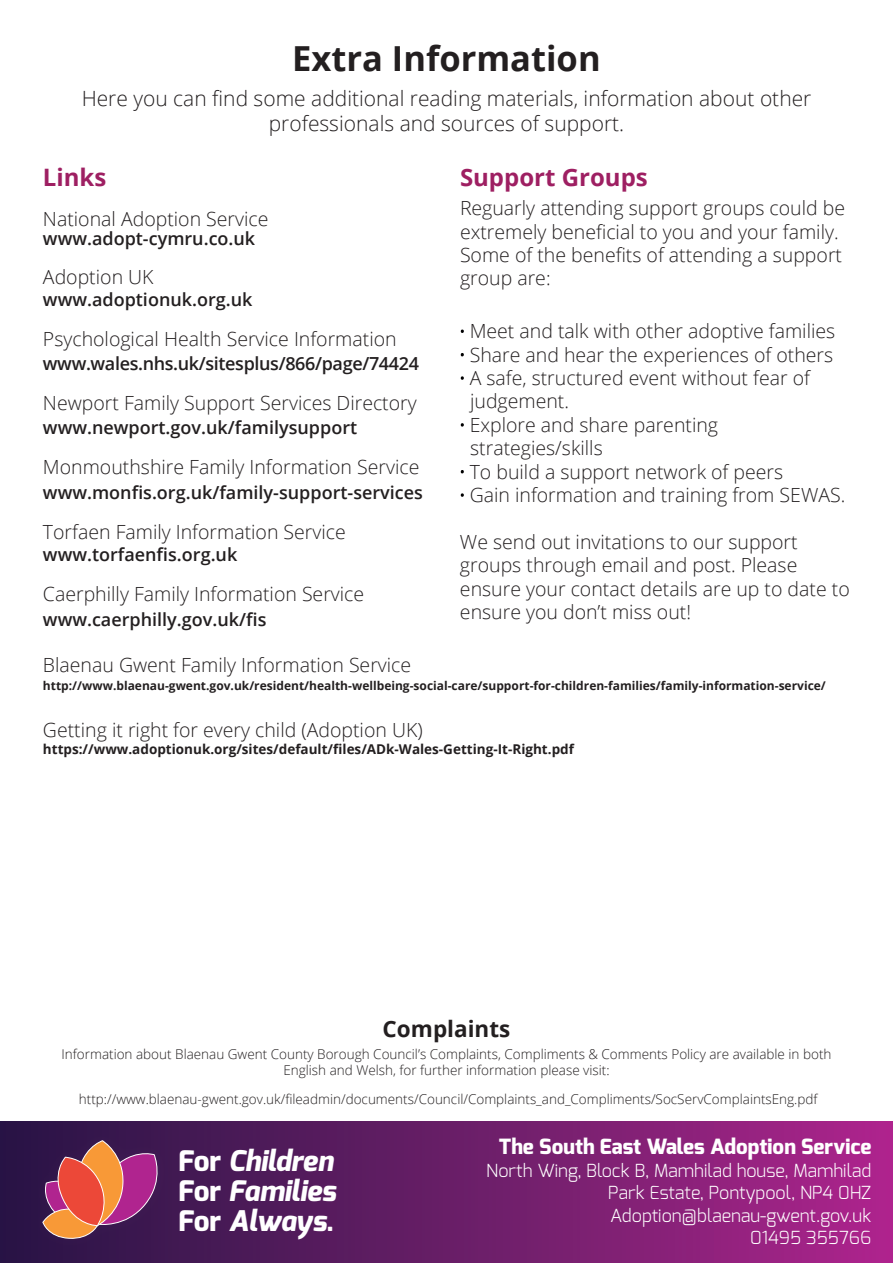
<style>
.page{position:relative;width:893px;height:1263px;background:#fff}
.page>*{position:absolute;margin:0;border:0;box-sizing:border-box;transform-origin:0 0}
.t1{font:700 34.5px "Open Sans";color:#231f20}
.t2{font:italic 800 28.5px/30px "Exo";color:#fff;text-align:justify}
.t3{font:700 24px "Open Sans";color:#9e1f62}
.t4{font:700 22.5px "Open Sans";color:#231f20}
.t5{font:300 21px/25.2px "Open Sans";color:#231f20;text-align:center}
.t6{font:800 21px "Exo";color:#fff}
.t7{font:300 19.5px/23.4px "Open Sans";color:#231f20}
.t8{font:600 18px "Open Sans";color:#231f20}
.t9{font:300 18px/22.5px "Exo";color:#fff;text-align:right}
.t10{font:600 18px "Open Sans";letter-spacing:-.02em;color:#231f20}
.t11{font:300 13.5px/16.2px "Open Sans";color:#231f20;text-align:center}
.t12{font:700 13.5px "Open Sans";color:#231f20}
.t13{font:700 12px "Open Sans";color:#231f20}
.s1{font-style:normal}
</style>
<div class="page">
<svg style="left:461px;top:376px;width:3px;height:4px"></svg>
<svg style="left:461px;top:493px;width:3px;height:4px"></svg>
<div style="left:0;top:1121px;width:893px;height:142px;background:linear-gradient(to right,#261544,#ac258c)"></div>
<img style="left:20px;top:1121px;width:160px;height:140px">
<svg style="left:40px;top:1141px;width:125px;height:98px;background:#9d475a"></svg>
<h1 class="t1" style="left:292px;top:34px;width:310px">Extra Information</h1>
<p class="t5" style="left:82px;top:85px;width:731px">Here you can find some additional reading materials, information about other professionals and sources of support.</p>
<p class="t3" style="left:43px;top:160px;width:65px">Links</p>
<p class="t7" style="left:43px;top:206px;width:227px">National Adoption Service</p>
<p class="t8" style="left:43px;top:226px;width:214px">www.adopt-cymru.co.uk</p>
<p class="t7" style="left:43px;top:265px;width:112px">Adoption UK</p>
<p class="t8" style="left:43px;top:287px;width:211px">www.adoptionuk.org.uk</p>
<p class="t7" style="left:43px;top:327px;width:355px">Psychological Health Service Information</p>
<p class="t10" style="left:43px;top:351px;width:377px">www.wales.nhs.uk/sitesplus/866/page/74424</p>
<p class="t7" style="left:43px;top:390px;width:375px">Newport Family Support Services Directory</p>
<p class="t8" style="left:43px;top:415px;width:316px">www.newport.gov.uk/familysupport</p>
<p class="t7" style="left:43px;top:455px;width:378px">Monmouthshire Family Information Service</p>
<p class="t8" style="left:43px;top:480px;width:381px">www.monfis.org.uk/family-support-services</p>
<p class="t7" style="left:43px;top:520px;width:304px">Torfaen Family Information Service</p>
<p class="t8" style="left:43px;top:542px;width:196px">www.torfaenfis.org.uk</p>
<p class="t7" style="left:43px;top:582px;width:323px">Caerphilly Family Information Service</p>
<p class="t8" style="left:43px;top:607px;width:225px">www.caerphilly.gov.uk/fis</p>
<p class="t3" style="left:460px;top:160px;width:189px">Support Groups</p>
<p class="t7" style="left:460px;top:196px;width:387px">Reguarly attending support groups could be extremely beneficial to you and your family.<br>Some of the benefits of attending a support group are:</p>
<p class="t7" style="left:460px;top:319px;width:377px">· Meet and talk with other adoptive families</p>
<p class="t7" style="left:460px;top:342px;width:375px">· Share and hear the experiences of others</p>
<p class="t7" style="left:460px;top:366px;width:351px">· A safe, structured event without fear of</p>
<p class="t7" style="left:470px;top:389px;width:101px">judgement.</p>
<p class="t7" style="left:460px;top:412px;width:260px">· Explore and share parenting</p>
<p class="t7" style="left:470px;top:436px;width:134px">strategies/skills</p>
<p class="t7" style="left:460px;top:459px;width:325px">· To build a support network of peers</p>
<p class="t7" style="left:460px;top:483px;width:387px">· Gain information and training from SEWAS.</p>
<p class="t7" style="left:460px;top:529px;width:391px">We send out invitations to our support groups through email and post. Please ensure your contact details are up to date to ensure you don’t miss out!</p>
<p class="t7" style="left:43px;top:653px;width:370px">Blaenau Gwent Family Information Service</p>
<p class="t13" style="left:43px;top:677px;width:784px">http://www.blaenau-gwent.gov.uk/resident/health-wellbeing-social-care/support-for-children-families/family-information-service/</p>
<p class="t7" style="left:43px;top:717px;width:381px">Getting it right for every child (Adoption UK)</p>
<p class="t12" style="left:43px;top:739px;width:532px">https://www.adoptionuk.org/sites/default/files/ADk-Wales-Getting-It-Right.pdf</p>
<p class="t4" style="left:383px;top:1013px;width:129px">Complaints</p>
<p class="t11" style="left:62px;top:1046px;width:771px">Information about Blaenau Gwent County Borough Council’s Complaints, Compliments &amp; Comments Policy are available in both<br>English and Welsh, for further information please visit:</p>
<p class="t11" style="left:79px;top:1090px;width:740px">http://www.blaenau-gwent.gov.uk/fileadmin/documents/Council/Complaints_and_Compliments/SocServComplaintsEng.pdf</p>
<h2 class="t2" style="left:178px;top:1146px;width:159px"><span class="s1">For</span> Children <span class="s1">For</span> Families <span class="s1">For</span> Always<span class="s1">.</span></h2>
<p class="t6" style="left:499px;top:1133px;width:374px">The South East Wales Adoption Service</p>
<p class="t9" style="left:486px;top:1159px;width:387px">North Wing, Block B, Mamhilad house, Mamhilad<br>Park Estate, Pontypool, NP4 0HZ<br>Adoption@blaenau-gwent.gov.uk<br>01495 355766</p>
</div>
